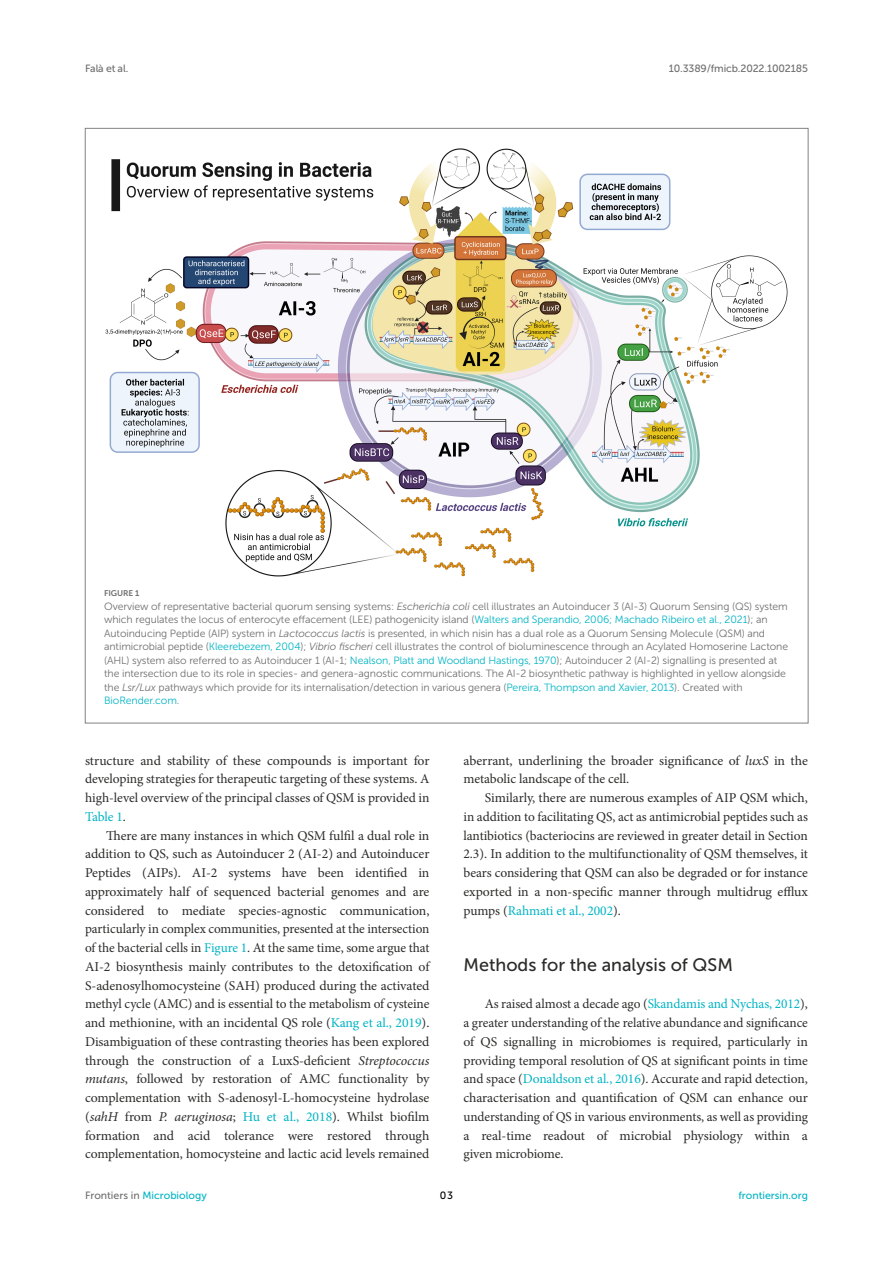
<style>
.page{position:relative;width:893px;height:1263px;background:#fff}
.page>*{position:absolute;margin:0;border:0;box-sizing:border-box;transform-origin:0 0}
.HEAD_2{font:18px "Museo Sans 500";color:#2b2b2a}
.TEXT{font:13.5px/18.8px "Minion Pro";letter-spacing:-.005em;color:#2b2b2a;text-align:justify}
.TEXT_FLUSH{font:13.5px/18.8px "Minion Pro";letter-spacing:-.005em;color:#2b2b2a;text-align:justify}
.FIG_LEG{font:10.5px/13.5px "Museo Sans 300";letter-spacing:-.01em;color:#706f70}
.t1{font:10.5px "Museo Sans 500";color:#00b4c4}
.t2{font:10.5px "Museo Sans 500";letter-spacing:-.015em;color:#706f70}
.t3{font:10.5px "Museo Sans 500";color:#000}
.FIG_HD{font:8.25px "Museo Sans 700";letter-spacing:-.01em;color:#706f70}
.s1{font-style:italic}
.s2{color:#00b4c4}
.s3{color:#706f70}
</style>
<div class="page">
<img style="left:105px;top:148px;width:683px;height:429px">
<p class="t2" style="left:85px;top:63px;width:45px">Falà et al.</p>
<p class="t2" style="left:669px;top:63px;width:140px">10.3389/fmicb.2022.1002185</p>
<p class="FIG_HD" style="left:104px;top:589px;width:37px">FIGURE 1</p>
<p class="FIG_LEG" style="left:104px;top:599px;width:685px">Overview of representative bacterial quorum sensing systems: <span class="s1">Escherichia coli</span> cell illustrates an Autoinducer 3 (AI-3) Quorum Sensing (QS) system which regulates the locus of enterocyte effacement (LEE) pathogenicity island (<span class="s2">Walters and Sperandio, 2006; Machado Ribeiro et al., 2021</span>); an Autoinducing Peptide (AIP) system in <span class="s1">Lactococcus lactis</span> is presented, in which nisin has a dual role as a Quorum Sensing Molecule (QSM) and antimicrobial peptide (<span class="s2">Kleerebezem, 2004</span>); <span class="s1">Vibrio fischeri</span> cell illustrates the control of bioluminescence through an Acylated Homoserine Lactone (AHL) system also referred to as Autoinducer 1 (AI-1; <span class="s2">Nealson, Platt and Woodland Hastings, 1970</span>); Autoinducer 2 (AI-2) signalling is presented at the intersection due to its role in species- and genera-agnostic communications. The AI-2 biosynthetic pathway is highlighted in yellow alongside the <span class="s1">Lsr/Lux</span> pathways which provide for its internalisation/detection in various genera (<span class="s2">Pereira, Thompson and Xavier, 2013</span>). Created with <span class="s2">BioRender.com</span>.</p>
<p class="TEXT_FLUSH" style="left:85px;top:751px;width:346px">structure and stability of these compounds is important for developing strategies for therapeutic targeting of these systems. A high-level overview of the principal classes of QSM is provided in <span class="s2">Table 1</span>.</p>
<p class="TEXT" style="left:85px;top:826px;width:346px;text-indent:21px">There are many instances in which QSM fulfil a dual role in addition to QS, such as Autoinducer 2 (AI-2) and Autoinducer Peptides (AIPs). AI-2 systems have been identified in approximately half of sequenced bacterial genomes and are considered to mediate species-agnostic communication, particularly in complex communities, presented at the intersection of the bacterial cells in <span class="s2">Figure 1</span>. At the same time, some argue that AI-2 biosynthesis mainly contributes to the detoxification of S-adenosylhomocysteine (SAH) produced during the activated methyl cycle (AMC) and is essential to the metabolism of cysteine and methionine, with an incidental QS role (<span class="s2">Kang et al., 2019</span>).<br>Disambiguation of these contrasting theories has been explored through the construction of a LuxS-deficient <span class="s1">Streptococcus mutans</span>, followed by restoration of AMC functionality by complementation with S-adenosyl-L-homocysteine hydrolase (<span class="s1">sahH</span> from <span class="s1">P. aeruginosa</span>; <span class="s2">Hu et al., 2018</span>). Whilst biofilm formation and acid tolerance were restored through complementation, homocysteine and lactic acid levels remained</p>
<p class="TEXT" style="left:463px;top:751px;width:346px">aberrant, underlining the broader significance of <span class="s1">luxS</span> in the metabolic landscape of the cell.</p>
<p class="TEXT" style="left:463px;top:788px;width:346px;text-indent:21px">Similarly, there are numerous examples of AIP QSM which, in addition to facilitating QS, act as antimicrobial peptides such as lantibiotics (bacteriocins are reviewed in greater detail in Section 2.3). In addition to the multifunctionality of QSM themselves, it bears considering that QSM can also be degraded or for instance exported in a non-specific manner through multidrug efflux pumps (<span class="s2">Rahmati et al., 2002</span>).</p>
<p class="HEAD_2" style="left:463px;top:955px;width:271px">Methods for the analysis of QSM</p>
<p class="TEXT_FLUSH" style="left:463px;top:995px;width:346px;text-indent:21px">As raised almost a decade ago (<span class="s2">Skandamis and Nychas, 2012</span>), a greater understanding of the relative abundance and significance of QS signalling in microbiomes is required, particularly in providing temporal resolution of QS at significant points in time and space (<span class="s2">Donaldson et al., 2016</span>). Accurate and rapid detection, characterisation and quantification of QSM can enhance our understanding of QS in various environments, as well as providing a real-time readout of microbial physiology within a given microbiome.</p>
<p class="t1" style="left:85px;top:1190px;width:123px"><span class="s3">Frontiers in</span> Microbiology</p>
<p class="t3" style="left:440px;top:1190px;width:15px">03</p>
<p class="t1" style="left:738px;top:1190px;width:71px">frontiersin.org</p>
</div>
